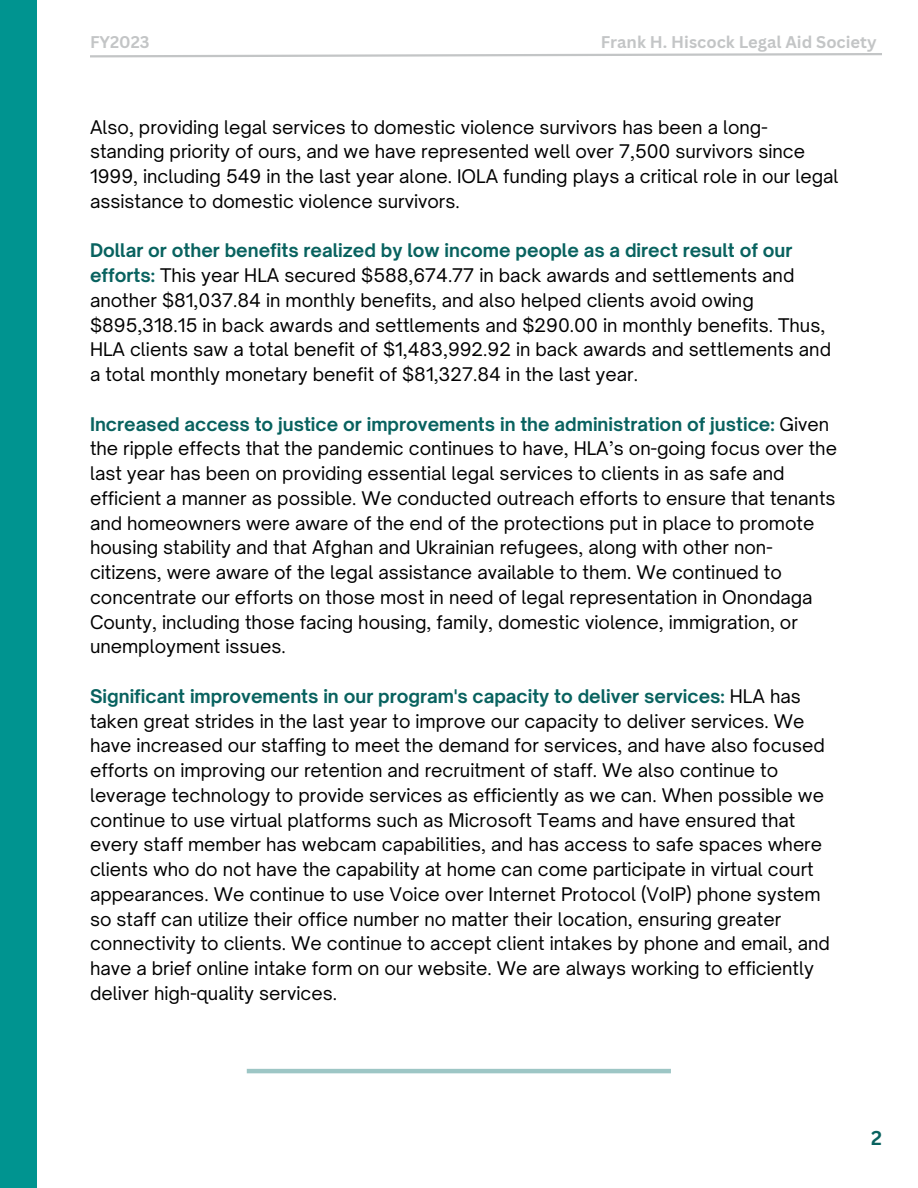
<style>
.page{position:relative;width:918px;height:1188px;background:#fff}
.page>*{position:absolute;margin:0;border:0;box-sizing:border-box;transform-origin:0 0}
.t1{font:700 19.5px "Canva Sans";color:#08625f}
.t2{font:18px/24.8px "Open Sauce One";color:#000}
.t3{font:700 16.5px "Canva Sans";color:#c3c5c6}
.s1{font-weight:700;color:#08625f}
</style>
<div class="page">
<div style="left:0;top:0;width:37px;height:1188px;background:#009490"></div>
<svg style="left:90px;top:53px;width:792px;height:5px"></svg>
<hr style="left:247px;top:1069px;width:424px;height:4px;background:#9dc6c5">
<p class="t3" style="left:90px;top:31px;width:61px">FY2023</p>
<p class="t3" style="left:601px;top:31px;width:277px">Frank H. Hiscock Legal Aid Society</p>
<p class="t2" style="left:90px;top:114px;width:750px">Also, providing legal services to domestic violence survivors has been a long&shy;standing priority of ours, and we have represented well over 7,500 survivors since 1999, including 549 in the last year alone. IOLA funding plays a critical role in our legal assistance to domestic violence survivors.</p>
<p class="t2" style="left:90px;top:238px;width:743px"><span class="s1">Dollar or other benefits realized by low income people as a direct result of our efforts:</span> This year HLA secured $588,674.77 in back awards and settlements and another $81,037.84 in monthly benefits, and also helped clients avoid owing $895,318.15 in back awards and settlements and $290.00 in monthly benefits. Thus, HLA clients saw a total benefit of $1,483,992.92 in back awards and settlements and a total monthly monetary benefit of $81,327.84 in the last year.</p>
<p class="t2" style="left:90px;top:411px;width:749px"><span class="s1">Increased access to justice or improvements in the administration of justice:</span> Given the ripple effects that the pandemic continues to have, HLA’s on-going focus over the last year has been on providing essential legal services to clients in as safe and efficient a manner as possible. We conducted outreach efforts to ensure that tenants and homeowners were aware of the end of the protections put in place to promote housing stability and that Afghan and Ukrainian refugees, along with other non&shy;citizens, were aware of the legal assistance available to them. We continued to concentrate our efforts on those most in need of legal representation in Onondaga County, including those facing housing, family, domestic violence, immigration, or unemployment issues.</p>
<p class="t2" style="left:90px;top:684px;width:741px"><span class="s1">Significant improvements in our program's capacity to deliver services:</span> HLA has taken great strides in the last year to improve our capacity to deliver services. We have increased our staffing to meet the demand for services, and have also focused efforts on improving our retention and recruitment of staff. We also continue to leverage technology to provide services as efficiently as we can. When possible we continue to use virtual platforms such as Microsoft Teams and have ensured that every staff member has webcam capabilities, and has access to safe spaces where clients who do not have the capability at home can come participate in virtual court appearances. We continue to use Voice over Internet Protocol (VoIP) phone system so staff can utilize their office number no matter their location, ensuring greater connectivity to clients. We continue to accept client intakes by phone and email, and have a brief online intake form on our website. We are always working to efficiently deliver high-quality services.</p>
<p class="t1" style="left:871px;top:1124px;width:12px">2</p>
</div>
